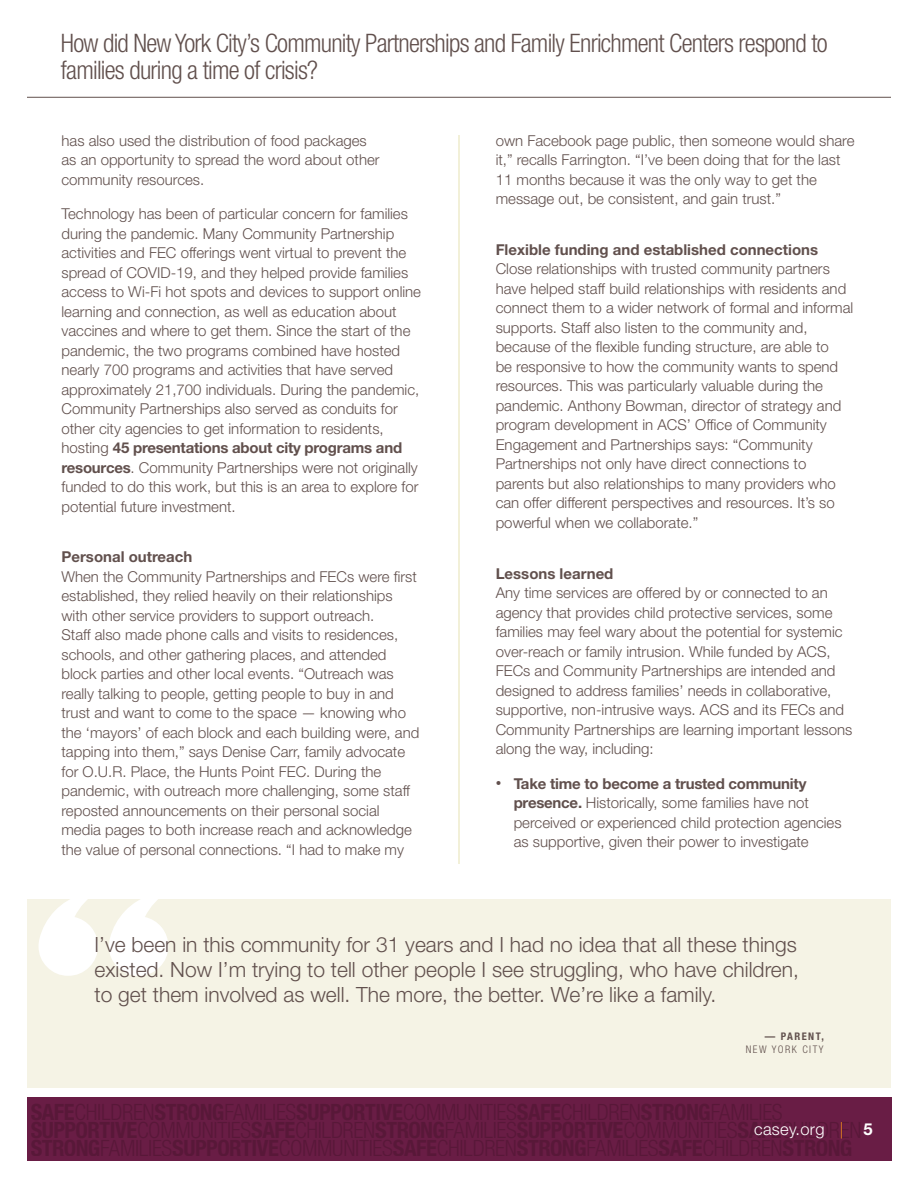
<style>
.page{position:relative;width:918px;height:1188px;background:#fff}
.page>*{position:absolute;margin:0;border:0;box-sizing:border-box;transform-origin:0 0}
.t1{font:300 condensed 25.5px/27px "Helvetica Neue LT Std";letter-spacing:-.03em;color:#61504d}
.box_body{font:300 21px/25.2px "Helvetica Neue LT Std";color:#61504d;text-align:justify}
.t2{font:300 16.5px "Helvetica Neue LT Std";letter-spacing:.02em;color:#fff}
.body{font:300 15px/19.5px "Helvetica Neue LT Std";color:#61504d}
.Head_3{font:700 15px "Helvetica Neue LT Std";color:#61504d}
.body-2{font:300 condensed 10.5px "Helvetica Neue LT Std";letter-spacing:.14em;color:#61504d}
.body-3{font:700 condensed 10.5px "Helvetica Neue LT Std";letter-spacing:.14em;color:#61504d}
.s1{font-weight:700}
.s2{font-size:11.25px}
.s3{color:#f28a20}
</style>
<div class="page">
<div style="left:27px;top:1098px;width:864px;height:63px;background:#691d45"></div>
<hr style="left:27px;top:97px;width:864px;height:1px;background:#61504d">
<hr style="left:459px;top:135px;width:1px;height:729px;background:#e6e2b2">
<div style="left:27px;top:899px;width:864px;height:189px;background:#f5f3e5"></div>
<svg style="left:39px;top:899px;width:129px;height:77px"></svg>
<h1 class="t1" style="left:61px;top:30px;width:768px">How did New York City’s Community Partnerships and Family Enrichment Centers respond to families during a time of crisis?</h1>
<p class="body" style="left:62px;top:130px;width:320px">has also used the distribution of food packages as an opportunity to spread the word about other community resources.</p>
<p class="body" style="left:62px;top:204px;width:361px">Technology has been of particular concern for families during the pandemic. Many Community Partnership activities and FEC offerings went virtual to prevent the spread of COVID-19, and they helped provide families access to Wi-Fi hot spots and devices to support online learning and connection, as well as education about vaccines and where to get them. Since the start of the pandemic, the two programs combined have hosted nearly 700 programs and activities that have served approximately 21,700 individuals. During the pandemic, Community Partnerships also served as conduits for other city agencies to get information to residents, hosting <span class="s1">45 presentations about city programs and resources</span>. Community Partnerships were not originally funded to do this work, but this is an area to explore for potential future investment.</p>
<p class="Head_3" style="left:62px;top:548px;width:132px">Personal outreach</p>
<p class="body" style="left:62px;top:567px;width:359px">When the Community Partnerships and FECs were first established, they relied heavily on their relationships with other service providers to support outreach.<br>Staff also made phone calls and visits to residences, schools, and other gathering places, and attended block parties and other local events. “Outreach was really talking to people, getting people to buy in and trust and want to come to the space — knowing who the ‘mayors’ of each block and each building were, and tapping into them,” says Denise Carr, family advocate for O.U.R. Place, the Hunts Point FEC. During the pandemic, with outreach more challenging, some staff reposted announcements on their personal social media pages to both increase reach and acknowledge the value of personal connections. “I had to make my</p>
<p class="body" style="left:496px;top:130px;width:360px">own Facebook page public, then someone would share it,” recalls Farrington. “I’ve been doing that for the last 11 months because it was the only way to get the message out, be consistent, and gain trust.”</p>
<p class="Head_3" style="left:496px;top:240px;width:324px">Flexible funding and established connections</p>
<p class="body" style="left:496px;top:259px;width:359px">Close relationships with trusted community partners have helped staff build relationships with residents and connect them to a wider network of formal and informal supports. Staff also listen to the community and, because of the flexible funding structure, are able to<br>be responsive to how the community wants to spend resources. This was particularly valuable during the pandemic. Anthony Bowman, director of strategy and program development in ACS’ Office of Community Engagement and Partnerships says: “Community Partnerships not only have direct connections to parents but also relationships to many providers who can offer different perspectives and resources. It’s so powerful when we collaborate.”</p>
<p class="Head_3" style="left:496px;top:564px;width:119px">Lessons learned</p>
<p class="body" style="left:496px;top:583px;width:358px">Any time services are offered by or connected to an agency that provides child protective services, some families may feel wary about the potential for systemic over-reach or family intrusion. While funded by ACS, FECs and Community Partnerships are intended and designed to address families’ needs in collaborative, supportive, non-intrusive ways. ACS and its FECs and Community Partnerships are learning important lessons along the way, including:</p>
<p class="body" style="left:514px;top:773px;width:329px;text-indent:-18px"><span class="s2">•</span> <span class="s1">Take time to become a trusted community presence.</span> Historically, some families have not perceived or experienced child protection agencies as supportive, given their power to investigate</p>
<p class="box_body" style="left:94px;top:931px;width:706px">I’ve been in this community for 31 years and I had no idea that all these things existed. Now I’m trying to tell other people I see struggling, who have children, to get them involved as well. The more, the better. We’re like a family.</p>
<p class="body-3" style="left:765px;top:1030px;width:61px">— PARENT,</p>
<p class="body-2" style="left:746px;top:1043px;width:79px">NEW YORK CITY</p>
<p class="t2" style="left:754px;top:1119px;width:120px">casey.org <span class="s3">|</span> <span class="s1">5</span></p>
</div>
